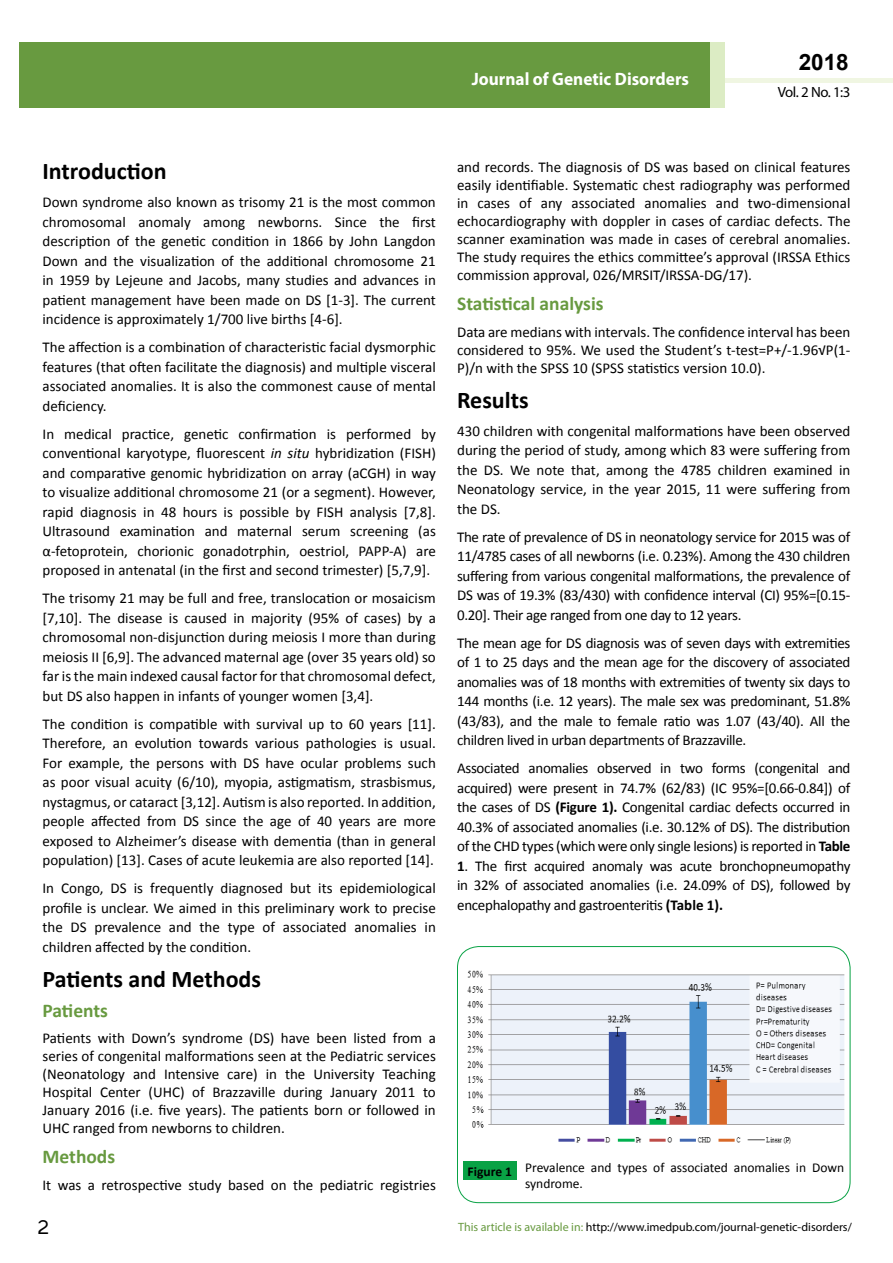
<style>
.page{position:relative;width:893px;height:1263px;background:#fff}
.page>*{position:absolute;margin:0;border:0;box-sizing:border-box;transform-origin:0 0}
.t1{font:25.5px "Tunga";color:#000}
.t2{font:700 24px "Calibri";color:#000}
.t3{font:700 22.5px "Arial";color:#000}
.t4{font:700 19.5px "Calibri";color:#689a40}
.t5{font:700 18px "Myriad Pro";color:#fff;scale:.96 1}
.t6{font:15px/19.5px "Calibri";color:#000;text-align:justify}
.t7{font:14.85px "Myriad Pro";color:#000}
.t8{font:13.5px/16.2px "Calibri";color:#000}
.t9{font:700 13.5px "Calibri";color:#000}
.t10{font:12px "Myriad Pro";color:#000}
.s1{font-style:italic}
.s2{font-weight:700}
.s3{color:#689a40}
</style>
<div class="page">
<hr style="left:725px;top:78px;width:168px;height:4px;background:#f0f6e2">
<div style="left:709px;top:42px;width:16px;height:66px;background:#dcecc4"></div>
<div style="left:19px;top:42px;width:690px;height:66px;background:#689a40"></div>
<div style="left:457px;top:946px;width:393px;height:257px;border:1px solid #09a245;border-radius:21px"></div>
<div style="left:463px;top:1161px;width:53px;height:19px;background:#09a245"></div>
<img style="left:467px;top:970px;width:377px;height:174px">
<p class="t5" style="left:472px;top:67px;width:228px">Journal of Genetic Disorders</p>
<p class="t5" style="left:585px;top:74px;width:128px">ISSN 1698-9465</p>
<h3 class="t3" style="left:799px;top:47px;width:52px">2018</h3>
<p class="t7" style="left:778px;top:83px;width:74px">Vol. 2 No. 1:3</p>
<h2 class="t2" style="left:43px;top:156px;width:126px">Introduction</h2>
<p class="t6" style="left:43px;top:192px;width:395px">Down syndrome also known as trisomy 21 is the most common chromosomal anomaly among newborns. Since the first description of the genetic condition in 1866 by John Langdon Down and the visualization of the additional chromosome 21 in 1959 by Lejeune and Jacobs, many studies and advances in patient management have been made on DS [1-3]. The current incidence is approximately 1/700 live births [4-6].</p>
<p class="t6" style="left:43px;top:337px;width:395px">The affection is a combination of characteristic facial dysmorphic features (that often facilitate the diagnosis) and multiple visceral associated anomalies. It is also the commonest cause of mental deficiency.</p>
<p class="t6" style="left:43px;top:424px;width:395px">In medical practice, genetic confirmation is performed by conventional karyotype, fluorescent <span class="s1">in situ</span> hybridization (FISH) and comparative genomic hybridization on array (aCGH) in way to visualize additional chromosome 21 (or a segment). However, rapid diagnosis in 48 hours is possible by FISH analysis [7,8].<br>Ultrasound examination and maternal serum screening (as α-fetoprotein, chorionic gonadotrphin, oestriol, PAPP-A) are proposed in antenatal (in the first and second trimester) [5,7,9].</p>
<p class="t6" style="left:43px;top:588px;width:395px">The trisomy 21 may be full and free, translocation or mosaicism [7,10]. The disease is caused in majority (95% of cases) by a chromosomal non-disjunction during meiosis I more than during meiosis II [6,9]. The advanced maternal age (over 35 years old) so far is the main indexed causal factor for that chromosomal defect, but DS also happen in infants of younger women [3,4].</p>
<p class="t6" style="left:43px;top:714px;width:395px">The condition is compatible with survival up to 60 years [11].<br>Therefore, an evolution towards various pathologies is usual.<br>For example, the persons with DS have ocular problems such as poor visual acuity (6/10), myopia, astigmatism, strasbismus, nystagmus, or cataract [3,12]. Autism is also reported. In addition, people affected from DS since the age of 40 years are more exposed to Alzheimer’s disease with dementia (than in general population) [13]. Cases of acute leukemia are also reported [14].</p>
<p class="t6" style="left:43px;top:879px;width:395px">In Congo, DS is frequently diagnosed but its epidemiological profile is unclear. We aimed in this preliminary work to precise the DS prevalence and the type of associated anomalies in children affected by the condition.</p>
<h2 class="t2" style="left:43px;top:963px;width:220px">Patients and Methods</h2>
<h3 class="t4" style="left:43px;top:998px;width:67px">Patients</h3>
<p class="t6" style="left:43px;top:1029px;width:395px;line-height:18px">Patients with Down’s syndrome (DS) have been listed from a series of congenital malformations seen at the Pediatric services (Neonatology and Intensive care) in the University Teaching Hospital Center (UHC) of Brazzaville during January 2011 to January 2016 (i.e. five years). The patients born or followed in UHC ranged from newborns to children.</p>
<h3 class="t4" style="left:43px;top:1144px;width:74px">Methods</h3>
<p class="t6" style="left:43px;top:1175px;width:395px">It was a retrospective study based on the pediatric registries</p>
<p class="t6" style="left:457px;top:158px;width:395px;line-height:18px">and records. The diagnosis of DS was based on clinical features easily identifiable. Systematic chest radiography was performed in cases of any associated anomalies and two-dimensional echocardiography with doppler in cases of cardiac defects. The scanner examination was made in cases of cerebral anomalies.<br>The study requires the ethics committee’s approval (IRSSA Ethics commission approval, 026/MRSIT/IRSSA-DG/17).</p>
<h3 class="t4" style="left:457px;top:291px;width:148px">Statistical analysis</h3>
<p class="t6" style="left:457px;top:323px;width:395px;line-height:18px">Data are medians with intervals. The confidence interval has been considered to 95%. We used the Student’s t-test=P+/-1.96√P(1- P)/n with the SPSS 10 (SPSS statistics version 10.0).</p>
<h2 class="t2" style="left:457px;top:384px;width:73px">Results</h2>
<p class="t6" style="left:457px;top:421px;width:395px">430 children with congenital malformations have been observed during the period of study, among which 83 were suffering from the DS. We note that, among the 4785 children examined in Neonatology service, in the year 2015, 11 were suffering from the DS.</p>
<p class="t6" style="left:457px;top:527px;width:395px">The rate of prevalence of DS in neonatology service for 2015 was of 11/4785 cases of all newborns (i.e. 0.23%). Among the 430 children suffering from various congenital malformations, the prevalence of DS was of 19.3% (83/430) with confidence interval (CI) 95%=[0.15- 0.20]. Their age ranged from one day to 12 years.</p>
<p class="t6" style="left:457px;top:633px;width:395px">The mean age for DS diagnosis was of seven days with extremities of 1 to 25 days and the mean age for the discovery of associated anomalies was of 18 months with extremities of twenty six days to 144 months (i.e. 12 years). The male sex was predominant, 51.8% (43/83), and the male to female ratio was 1.07 (43/40). All the children lived in urban departments of Brazzaville.</p>
<p class="t6" style="left:457px;top:759px;width:395px">Associated anomalies observed in two forms (congenital and acquired) were present in 74.7% (62/83) (IC 95%=[0.66-0.84]) of the cases of DS <span class="s2">(Figure 1).</span> Congenital cardiac defects occurred in 40.3% of associated anomalies (i.e. 30.12% of DS). The distribution of the CHD types (which were only single lesions) is reported in <span class="s2">Table</span></p>
<p class="t6" style="left:457px;top:856px;width:395px"><span class="s2">1</span>. The first acquired anomaly was acute bronchopneumopathy in 32% of associated anomalies (i.e. 24.09% of DS), followed by encephalopathy and gastroenteritis <span class="s2">(Table 1).</span></p>
<p class="t9" style="left:468px;top:1163px;width:46px">Figure 1</p>
<p class="t8" style="left:525px;top:1159px;width:321px">Prevalence and types of associated anomalies in Down syndrome.</p>
<h1 class="t1" style="left:38px;top:1210px;width:13px">2</h1>
<p class="t10" style="left:458px;top:1219px;width:395px"><span class="s3">This article is available in:</span> http://www.imedpub.com/journal-genetic-disorders/</p>
</div>
